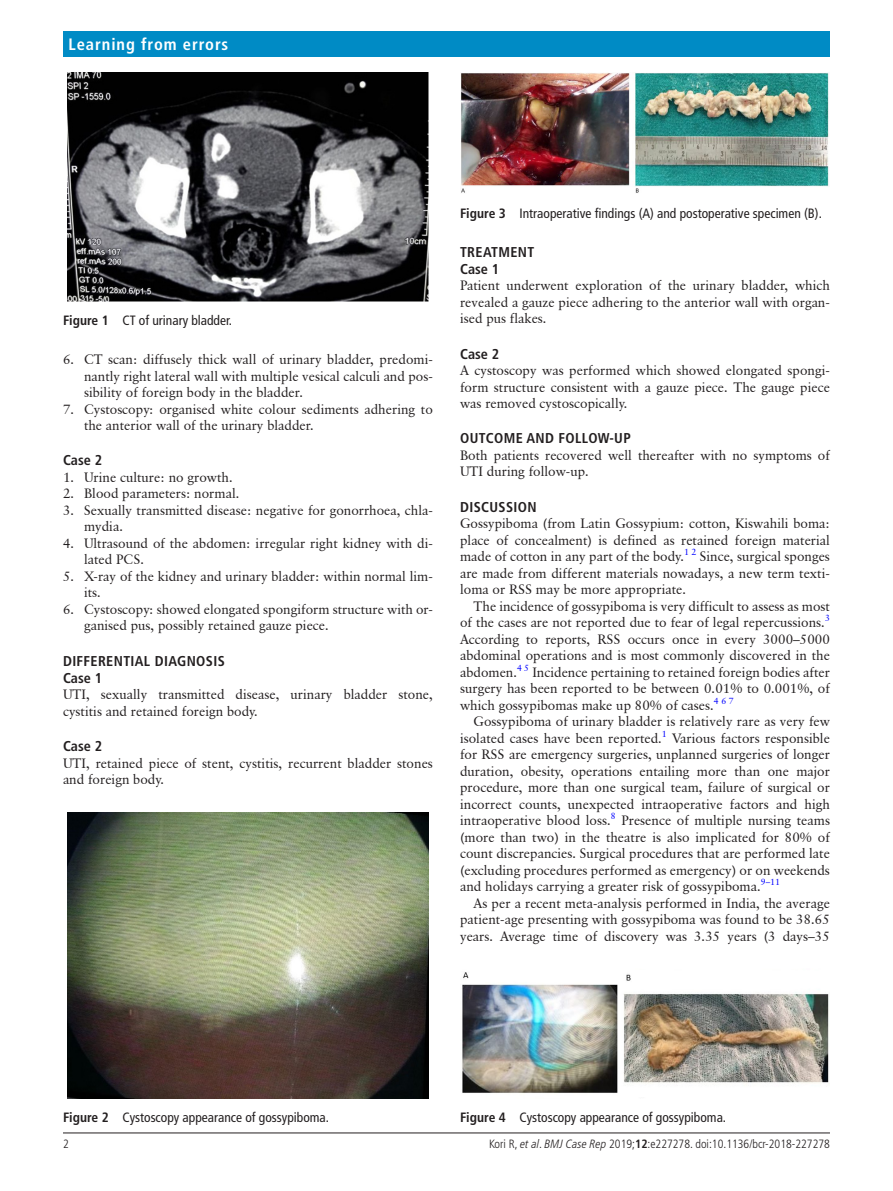
<style>
.page{position:relative;width:893px;height:1191px;background:#fff}
.page>*{position:absolute;margin:0;border:0;box-sizing:border-box;transform-origin:0 0}
.t1{font:700 condensed 16.5px "Frutiger LT Pro";color:#fff}
.t2{font:700 condensed 14.25px/17.2px "Frutiger LT Pro";letter-spacing:.025em;color:#231f20}
.t3{font:13.5px/16.5px "Classical Garamond BT";color:#231f20}
.t4{font:condensed 13.5px "Frutiger LT Pro";color:#231f20}
.t5{font:300 condensed 12px "Frutiger LT Pro";color:#231f20}
.s1{font-weight:700}
.s2{font-style:italic}
</style>
<div class="page">
<hr style="left:63px;top:1132px;width:767px;height:1px;background:#231f20">
<div style="left:63px;top:31px;width:767px;height:25px;background:#008bc5"></div>
<img style="left:67px;top:72px;width:362px;height:229px">
<img style="left:67px;top:812px;width:362px;height:286px">
<img style="left:461px;top:72px;width:368px;height:121px">
<img style="left:462px;top:972px;width:367px;height:121px">
<p class="t1" style="left:69px;top:34px;width:161px">Learning from errors</p>
<p class="t4" style="left:63px;top:313px;width:171px"><span class="s1">Figure 1</span> CT of urinary bladder.</p>
<p class="t3" style="left:84px;top:351px;width:350px;text-align:justify;text-indent:-21px">6. CT scan: diffusely thick wall of urinary bladder, predomi&shy;nantly right lateral wall with multiple vesical calculi and pos&shy;sibility of foreign body in the bladder.</p>
<p class="t3" style="left:84px;top:400px;width:350px;text-indent:-21px">7. Cystoscopy: organised white colour sediments adhering to the anterior wall of the urinary bladder.</p>
<p class="t2" style="left:63px;top:452px;width:41px">Case 2</p>
<p class="t3" style="left:63px;top:468px;width:171px">1. Urine culture: no growth.</p>
<p class="t3" style="left:63px;top:485px;width:178px">2. Blood parameters: normal.</p>
<p class="t3" style="left:84px;top:501px;width:350px;text-indent:-21px">3. Sexually transmitted disease: negative for gonorrhoea, chla&shy;mydia.</p>
<p class="t3" style="left:84px;top:534px;width:350px;text-indent:-21px">4. Ultrasound of the abdomen: irregular right kidney with di&shy;lated PCS.</p>
<p class="t3" style="left:84px;top:567px;width:350px;text-indent:-21px">5. X-ray of the kidney and urinary bladder: within normal lim&shy;its.</p>
<p class="t3" style="left:84px;top:600px;width:350px;text-indent:-21px">6. Cystoscopy: showed elongated spongiform structure with or&shy;ganised pus, possibly retained gauze piece.</p>
<p class="t2" style="left:63px;top:652px;width:162px">Differential diagnosis<br>Case 1</p>
<p class="t3" style="left:63px;top:686px;width:371px">UTI, sexually transmitted disease, urinary bladder stone, cystitis and retained foreign body.</p>
<p class="t2" style="left:63px;top:737px;width:41px">Case 2</p>
<p class="t3" style="left:63px;top:754px;width:371px">UTI, retained piece of stent, cystitis, recurrent bladder stones and foreign body.</p>
<p class="t4" style="left:460px;top:205px;width:363px"><span class="s1">Figure 3</span> Intraoperative findings (A) and postoperative specimen (B).</p>
<p class="t2" style="left:460px;top:243px;width:74px">Treatment<br>Case 1</p>
<p class="t3" style="left:460px;top:277px;width:371px;text-align:justify">Patient underwent exploration of the urinary bladder, which revealed a gauze piece adhering to the anterior wall with organ&shy;ised pus flakes.</p>
<p class="t2" style="left:460px;top:345px;width:41px">Case 2</p>
<p class="t3" style="left:460px;top:362px;width:371px;text-align:justify">A cystoscopy was performed which showed elongated spongi&shy;form structure consistent with a gauze piece. The gauge piece was removed cystoscopically.</p>
<p class="t2" style="left:460px;top:430px;width:172px">Outcome and follow-up</p>
<p class="t3" style="left:460px;top:447px;width:371px">Both patients recovered well thereafter with no symptoms of<br>UTI during follow-up.</p>
<p class="t2" style="left:460px;top:498px;width:78px">Discussion</p>
<p class="t3" style="left:460px;top:515px;width:371px;text-align:justify">Gossypiboma (from Latin Gossypium: cotton, Kiswahili boma: place of concealment) is defined as retained foreign material made of cotton in any part of the body.<sup>1</sup> <sup>2</sup> Since, surgical sponges are made from different materials nowadays, a new term texti&shy;loma or RSS may be more appropriate.</p>
<p class="t3" style="left:460px;top:597px;width:371px;text-align:justify;text-indent:14px">The incidence of gossypiboma is very difficult to assess as most of the cases are not reported due to fear of legal repercussions.<sup>3<br></sup>According to reports, RSS occurs once in every 3000–5000 abdominal operations and is most commonly discovered in the abdomen.<sup>4</sup> <sup>5</sup> Incidence pertaining to retained foreign bodies after surgery has been reported to be between 0.01% to 0.001%, of which gossypibomas make up 80% of cases.<sup>4</sup> <sup>6</sup> <sup>7</sup></p>
<p class="t3" style="left:460px;top:713px;width:371px;text-align:justify;text-indent:14px">Gossypiboma of urinary bladder is relatively rare as very few isolated cases have been reported.<sup>1</sup> Various factors responsible for RSS are emergency surgeries, unplanned surgeries of longer duration, obesity, operations entailing more than one major procedure, more than one surgical team, failure of surgical or incorrect counts, unexpected intraoperative factors and high intraoperative blood loss.<sup>8</sup> Presence of multiple nursing teams (more than two) in the theatre is also implicated for 80% of count discrepancies. Surgical procedures that are performed late (excluding procedures performed as emergency) or on weekends and holidays carrying a greater risk of gossypiboma.<sup>9–11</sup></p>
<p class="t3" style="left:460px;top:894px;width:371px;text-align:justify;text-indent:14px">As per a recent meta-analysis performed in India, the average patient-age presenting with gossypiboma was found to be 38.65 years. Average time of discovery was 3.35 years (3 days–35</p>
<p class="t4" style="left:63px;top:1109px;width:268px"><span class="s1">Figure 2</span> Cystoscopy appearance of gossypiboma.</p>
<p class="t4" style="left:460px;top:1109px;width:268px"><span class="s1">Figure 4</span> Cystoscopy appearance of gossypiboma.</p>
<p class="t5" style="left:63px;top:1136px;width:7px">2</p>
<p class="t5" style="left:489px;top:1136px;width:342px">Kori R, <span class="s2">et al</span>. <span class="s2">BMJ Case Rep</span> 2019;<span class="s1">12</span>:e227278. doi:10.1136/bcr-2018-227278</p>
</div>
